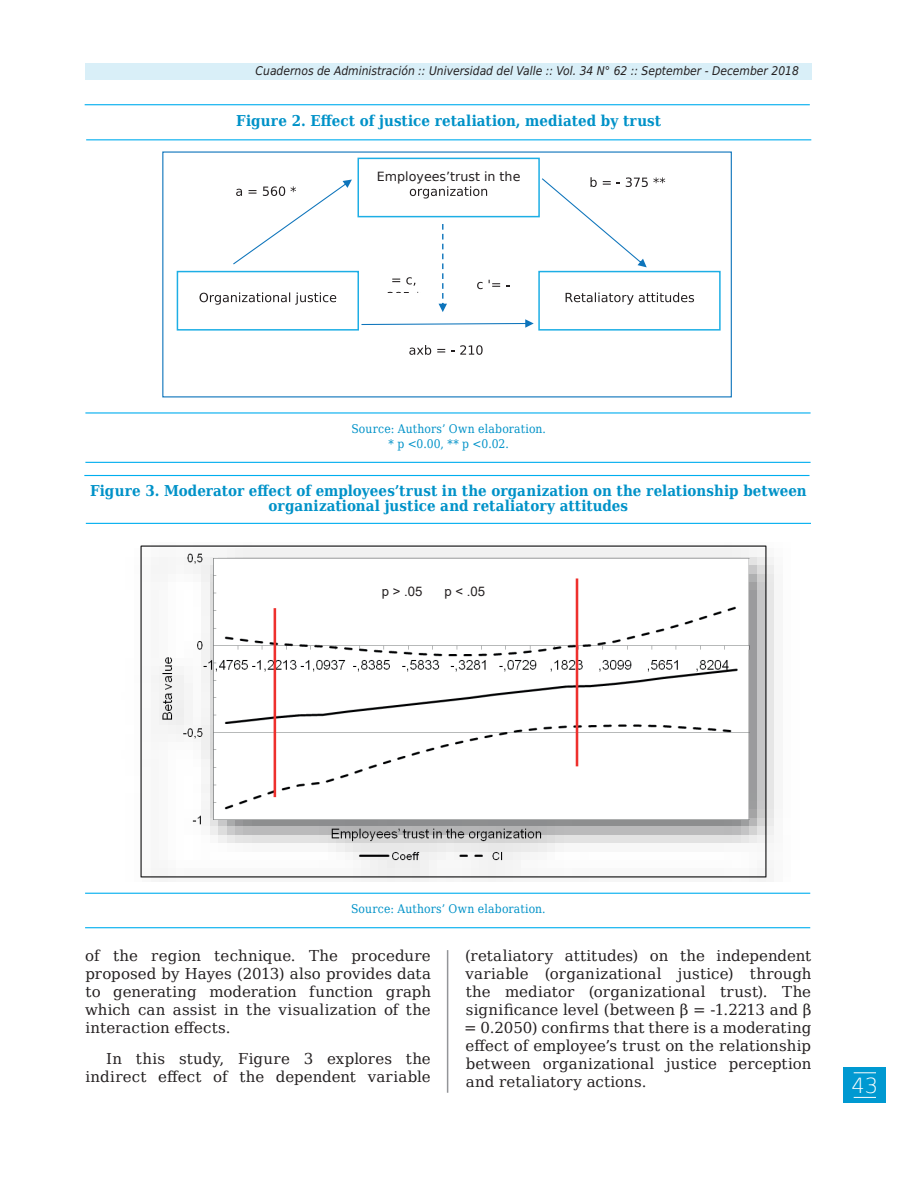
<style>
.page{position:relative;width:918px;height:1188px;background:#fff}
.page>*{position:absolute;margin:0;border:0;box-sizing:border-box;transform-origin:0 0}
.t1{font:200 21px "DejaVu Sans";color:#fff}
.cuerpo_de_texto{font:15px/18px "DejaVu Serif";letter-spacing:.01em;color:#231f20;text-align:justify}
.Titulo_figura{font:700 15px/15px "DejaVu Serif Condensed";letter-spacing:.01em;color:#0092c8;text-align:center}
.t2{font:13.2px "Arial";color:#231f20}
.t3{font:12.75px "DejaVu Sans";color:#231f20}
.t4{font:italic 12px "DejaVu Sans Condensed";color:#231f20}
.Pie_de_imagen{font:12px/15px "DejaVu Serif Condensed";letter-spacing:.015em;color:#0092c8;text-align:center}
</style>
<div class="page">
<div style="left:844px;top:1067px;width:42px;height:36px;background:#0099d1"></div>
<svg style="left:854px;top:1072px;width:22px;height:1px"></svg>
<svg style="left:854px;top:1097px;width:22px;height:1px"></svg>
<div style="left:85px;top:63px;width:727px;height:17px;background:#d9eff8"></div>
<hr style="left:447px;top:950px;width:1px;height:143px;background:#939598">
<div style="left:177px;top:271px;width:182px;height:60px;border:2px solid #1daee5"></div>
<svg style="left:200px;top:292px;width:136px;height:13px"></svg>
<div style="left:358px;top:158px;width:182px;height:59px;border:2px solid #1daee5"></div>
<svg style="left:410px;top:186px;width:77px;height:13px"></svg>
<div style="left:538px;top:271px;width:183px;height:60px;border:2px solid #1daee5"></div>
<svg style="left:566px;top:292px;width:128px;height:13px"></svg>
<svg style="left:361px;top:319px;width:173px;height:9px"></svg>
<svg style="left:439px;top:224px;width:8px;height:88px"></svg>
<svg style="left:233px;top:180px;width:119px;height:84px"></svg>
<svg style="left:542px;top:177px;width:123px;height:90px"></svg>
<svg style="left:392px;top:277px;width:23px;height:9px"></svg>
<svg style="left:387px;top:292px;width:32px;height:1px"></svg>
<svg style="left:477px;top:280px;width:23px;height:9px"></svg>
<svg style="left:409px;top:345px;width:36px;height:10px"></svg>
<svg style="left:451px;top:345px;width:32px;height:10px"></svg>
<hr style="left:85px;top:104px;width:725px;height:1px;background:#00aeef">
<hr style="left:86px;top:139px;width:725px;height:1px;background:#00aeef">
<hr style="left:85px;top:412px;width:726px;height:2px;background:#00aeef">
<hr style="left:85px;top:462px;width:726px;height:1px;background:#00aeef">
<img style="left:140px;top:545px;width:634px;height:336px">
<img style="left:140px;top:546px;width:626px;height:331px">
<hr style="left:274px;top:608px;width:2px;height:189px;background:#ee302d">
<hr style="left:576px;top:578px;width:2px;height:188px;background:#ee302d">
<div style="left:371px;top:578px;width:139px;height:43px;background:#fff"></div>
<hr style="left:84px;top:475px;width:726px;height:1px;background:#00aeef">
<hr style="left:86px;top:523px;width:725px;height:1px;background:#00aeef">
<hr style="left:85px;top:893px;width:725px;height:1px;background:#00aeef">
<hr style="left:85px;top:927px;width:725px;height:1px;background:#00aeef">
<p class="t4" style="left:256px;top:62px;width:545px">Cuadernos de Administración :: Universidad del Valle :: Vol. 34 N° 62 :: September - December 2018</p>
<p class="Titulo_figura" style="left:236px;top:112px;width:426px">Figure 2. Effect of justice retaliation, mediated by trust</p>
<p class="t3" style="left:377px;top:166px;width:145px">Employees’trust in the</p>
<p class="Pie_de_imagen" style="left:351px;top:421px;width:196px">Source: Authors’ Own elaboration. * p &lt;0.00, ** p &lt;0.02.</p>
<p class="Titulo_figura" style="left:90px;top:483px;width:718px">Figure 3. Moderator effect of employees’trust in the organization on the relationship between organizational justice and retaliatory attitudes</p>
<p class="t2" style="left:382px;top:582px;width:42px">p &gt; .05</p>
<p class="t2" style="left:444px;top:582px;width:42px">p &lt; .05</p>
<p class="Pie_de_imagen" style="left:351px;top:901px;width:196px">Source: Authors’ Own elaboration.</p>
<p class="cuerpo_de_texto" style="left:85px;top:947px;width:347px">of the region technique. The procedure proposed by Hayes (2013) also provides data to generating moderation function graph which can assist in the visualization of the interaction effects.</p>
<p class="cuerpo_de_texto" style="left:85px;top:1050px;width:347px;text-align:right">In this study, Figure 3 explores the indirect effect of the dependent variable</p>
<p class="cuerpo_de_texto" style="left:464px;top:947px;width:349px">(retaliatory attitudes) on the independent variable (organizational justice) through the mediator (organizational trust). The significance level (between β = -1.2213 and β = 0.2050) confirms that there is a moderating effect of employee’s trust on the relationship between organizational justice perception and retaliatory actions.</p>
<p class="t1" style="left:851px;top:1069px;width:28px">43</p>
</div>
